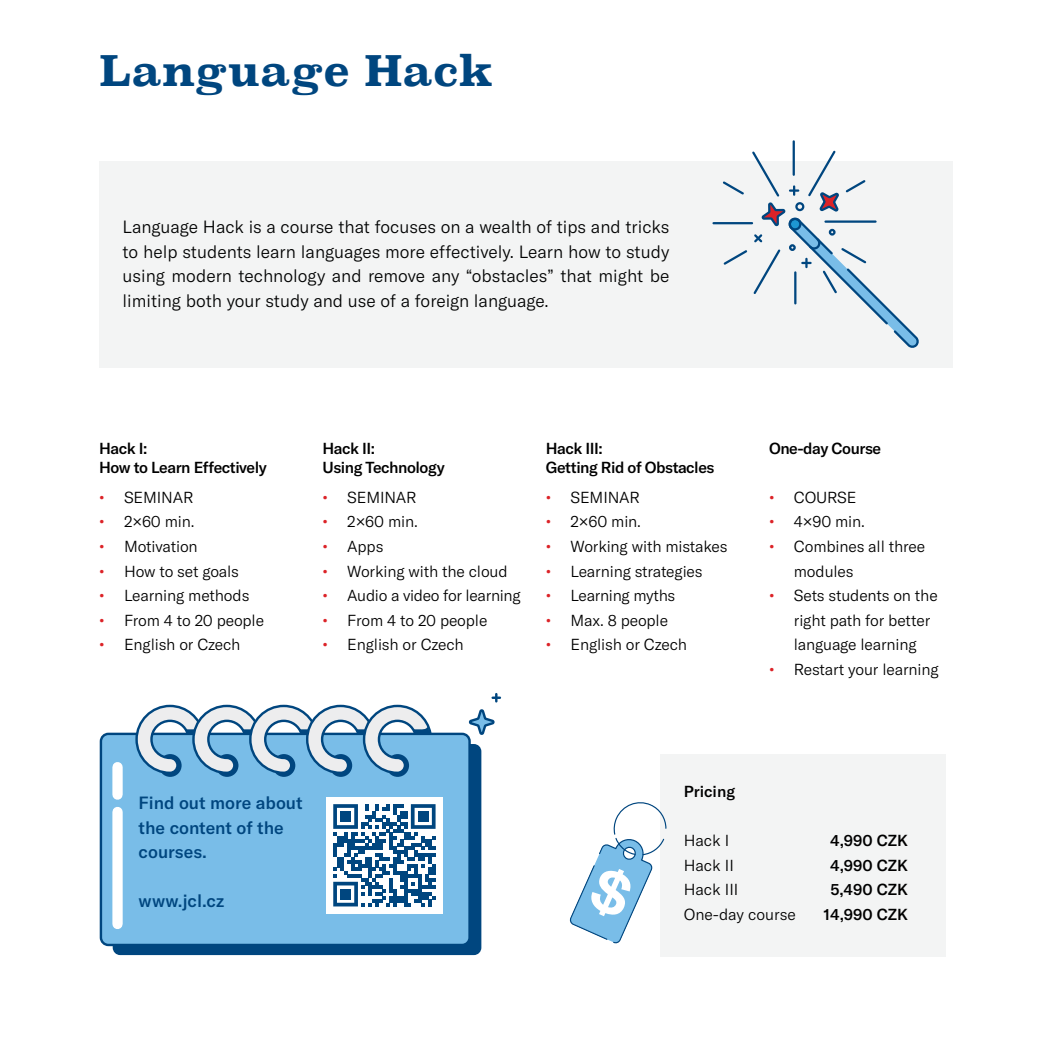
<style>
.page{position:relative;width:1042px;height:1042px;background:#fff}
.page>*{position:absolute;margin:0;border:0;box-sizing:border-box;transform-origin:0 0}
.t1{font:700 42px "Superclarendon";color:#00467f}
.t2{font:300 17.5px/24.5px "GT America";color:#000101;text-align:justify}
.t3{font:500 17.5px/24.5px "GT America";color:#00467f}
.t4{font:300 15.75px/24.5px "GT America";letter-spacing:-.01em;color:#000}
.t5{font:500 15.75px "GT America";letter-spacing:-.03em;color:#000}
.t6{font:500 15.75px "GT America";color:#dc2328}
.t7{font:500 15.75px "GT America";color:#000}
</style>
<div class="page">
<div style="left:99px;top:162px;width:853px;height:206px;background:#f3f4f4"></div>
<hr style="left:713px;top:222px;width:39px;height:2px;background:#00467f">
<svg style="left:721px;top:140px;width:200px;height:208px"></svg>
<div style="left:795px;top:202px;width:9px;height:9px;border:2px solid #00467f;border-radius:50%"></div>
<div style="left:789px;top:244px;width:7px;height:7px;border:2px solid #00467f;border-radius:50%"></div>
<div style="left:829px;top:229px;width:6px;height:7px;border:2px solid #00467f;border-radius:50%"></div>
<div style="left:660px;top:754px;width:285px;height:202px;background:#f3f4f4"></div>
<svg style="left:569px;top:802px;width:98px;height:142px"></svg>
<div style="left:113px;top:744px;width:368px;height:211px;background:#00467f;border-radius:7px"></div>
<svg style="left:467px;top:709px;width:28px;height:28px"></svg>
<svg style="left:493px;top:694px;width:7px;height:7px"></svg>
<div style="left:101px;top:734px;width:368px;height:211px;background:#79bde8;border-radius:7px"></div>
<div style="left:100px;top:732px;width:371px;height:214px;border:2px solid #00467f;border-radius:7px"></div>
<svg style="left:159px;top:754px;width:23px;height:23px"></svg>
<div style="left:216px;top:754px;width:22px;height:23px;background:#00467f;border-radius:50%"></div>
<svg style="left:272px;top:754px;width:23px;height:23px"></svg>
<svg style="left:329px;top:754px;width:23px;height:23px"></svg>
<svg style="left:386px;top:754px;width:23px;height:23px"></svg>
<svg style="left:134px;top:704px;width:299px;height:71px"></svg>
<div style="left:112px;top:812px;width:11px;height:112px;background:#fff"></div>
<div style="left:112px;top:767px;width:11px;height:27px;background:#fff"></div>
<div style="left:326px;top:797px;width:116px;height:116px;background:#fff"></div>
<svg style="left:333px;top:804px;width:102px;height:102px"></svg>
<div style="left:340px;top:811px;width:11px;height:11px;background:#00467f"></div>
<div style="left:418px;top:811px;width:10px;height:11px;background:#00467f"></div>
<div style="left:340px;top:889px;width:11px;height:10px;background:#00467f"></div>
<p class="t1" style="left:99px;top:40px;width:396px">Language Hack</p>
<p class="t2" style="left:123px;top:215px;width:548px">Language Hack is a course that focuses on a wealth of tips and tricks to help students learn languages more effectively. Learn how to study using modern technology and remove any “obstacles” that might be limiting both your study and use of a foreign language.</p>
<p class="t5" style="left:99px;top:439px;width:50px">Hack I:</p>
<p class="t5" style="left:99px;top:458px;width:169px">How to Learn Effectively</p>
<p class="t4" style="left:124px;top:485px;width:71px">SEMINAR</p>
<p class="t4" style="left:124px;top:510px;width:72px">2×60 min.</p>
<p class="t4" style="left:124px;top:534px;width:75px">Motivation</p>
<p class="t4" style="left:124px;top:559px;width:116px">How to set goals</p>
<p class="t4" style="left:124px;top:583px;width:127px">Learning methods</p>
<p class="t4" style="left:124px;top:608px;width:142px">From 4 to 20 people</p>
<p class="t4" style="left:124px;top:632px;width:118px">English or Czech</p>
<p class="t6" style="left:99px;top:488px;width:7px">•</p>
<p class="t6" style="left:99px;top:512px;width:7px">•</p>
<p class="t6" style="left:99px;top:537px;width:7px">•</p>
<p class="t6" style="left:99px;top:561px;width:7px">•</p>
<p class="t6" style="left:99px;top:586px;width:7px">•</p>
<p class="t6" style="left:99px;top:610px;width:7px">•</p>
<p class="t6" style="left:99px;top:635px;width:7px">•</p>
<p class="t5" style="left:322px;top:439px;width:54px">Hack II:</p>
<p class="t5" style="left:322px;top:458px;width:124px">Using Technology</p>
<p class="t4" style="left:347px;top:485px;width:71px">SEMINAR</p>
<p class="t4" style="left:347px;top:510px;width:72px">2×60 min.</p>
<p class="t4" style="left:347px;top:534px;width:38px">Apps</p>
<p class="t4" style="left:347px;top:559px;width:162px">Working with the cloud</p>
<p class="t4" style="left:347px;top:583px;width:175px">Audio a video for learning</p>
<p class="t4" style="left:347px;top:608px;width:142px">From 4 to 20 people</p>
<p class="t4" style="left:347px;top:632px;width:118px">English or Czech</p>
<p class="t6" style="left:322px;top:488px;width:7px">•</p>
<p class="t6" style="left:322px;top:512px;width:7px">•</p>
<p class="t6" style="left:322px;top:537px;width:7px">•</p>
<p class="t6" style="left:322px;top:561px;width:7px">•</p>
<p class="t6" style="left:322px;top:586px;width:7px">•</p>
<p class="t6" style="left:322px;top:610px;width:7px">•</p>
<p class="t6" style="left:322px;top:635px;width:7px">•</p>
<p class="t5" style="left:546px;top:439px;width:58px">Hack III:</p>
<p class="t5" style="left:546px;top:458px;width:170px">Getting Rid of Obstacles</p>
<p class="t4" style="left:570px;top:485px;width:71px">SEMINAR</p>
<p class="t4" style="left:570px;top:510px;width:72px">2×60 min.</p>
<p class="t4" style="left:570px;top:534px;width:158px">Working with mistakes</p>
<p class="t4" style="left:570px;top:559px;width:133px">Learning strategies</p>
<p class="t4" style="left:570px;top:583px;width:106px">Learning myths</p>
<p class="t4" style="left:570px;top:608px;width:99px">Max. 8 people</p>
<p class="t4" style="left:570px;top:632px;width:118px">English or Czech</p>
<p class="t6" style="left:546px;top:488px;width:7px">•</p>
<p class="t6" style="left:546px;top:512px;width:7px">•</p>
<p class="t6" style="left:546px;top:537px;width:7px">•</p>
<p class="t6" style="left:546px;top:561px;width:7px">•</p>
<p class="t6" style="left:546px;top:586px;width:7px">•</p>
<p class="t6" style="left:546px;top:610px;width:7px">•</p>
<p class="t6" style="left:546px;top:635px;width:7px">•</p>
<p class="t5" style="left:769px;top:439px;width:114px">One-day Course</p>
<p class="t4" style="left:794px;top:485px;width:64px">COURSE</p>
<p class="t4" style="left:794px;top:510px;width:73px">4×90 min.</p>
<p class="t4" style="left:794px;top:534px;width:133px">Combines all three modules</p>
<p class="t4" style="left:794px;top:583px;width:145px">Sets students on the right path for better language learning</p>
<p class="t4" style="left:794px;top:657px;width:146px">Restart your learning</p>
<p class="t6" style="left:769px;top:488px;width:7px">•</p>
<p class="t6" style="left:769px;top:512px;width:7px">•</p>
<p class="t6" style="left:769px;top:537px;width:7px">•</p>
<p class="t6" style="left:769px;top:586px;width:7px">•</p>
<p class="t6" style="left:769px;top:659px;width:7px">•</p>
<p class="t3" style="left:139px;top:791px;width:166px">Find out more about the content of the courses.</p>
<p class="t3" style="left:139px;top:889px;width:87px">www.jcl.cz</p>
<p class="t7" style="left:684px;top:782px;width:53px">Pricing</p>
<p class="t4" style="left:684px;top:828px;width:47px">Hack I</p>
<p class="t4" style="left:684px;top:853px;width:52px">Hack II</p>
<p class="t4" style="left:684px;top:877px;width:56px">Hack III</p>
<p class="t4" style="left:684px;top:902px;width:114px">One-day course</p>
<p class="t5" style="left:830px;top:831px;width:79px">4,990 CZK</p>
<p class="t5" style="left:830px;top:855px;width:79px">4,990 CZK</p>
<p class="t5" style="left:830px;top:880px;width:79px">5,490 CZK</p>
<p class="t5" style="left:823px;top:904px;width:86px">14,990 CZK</p>
</div>
